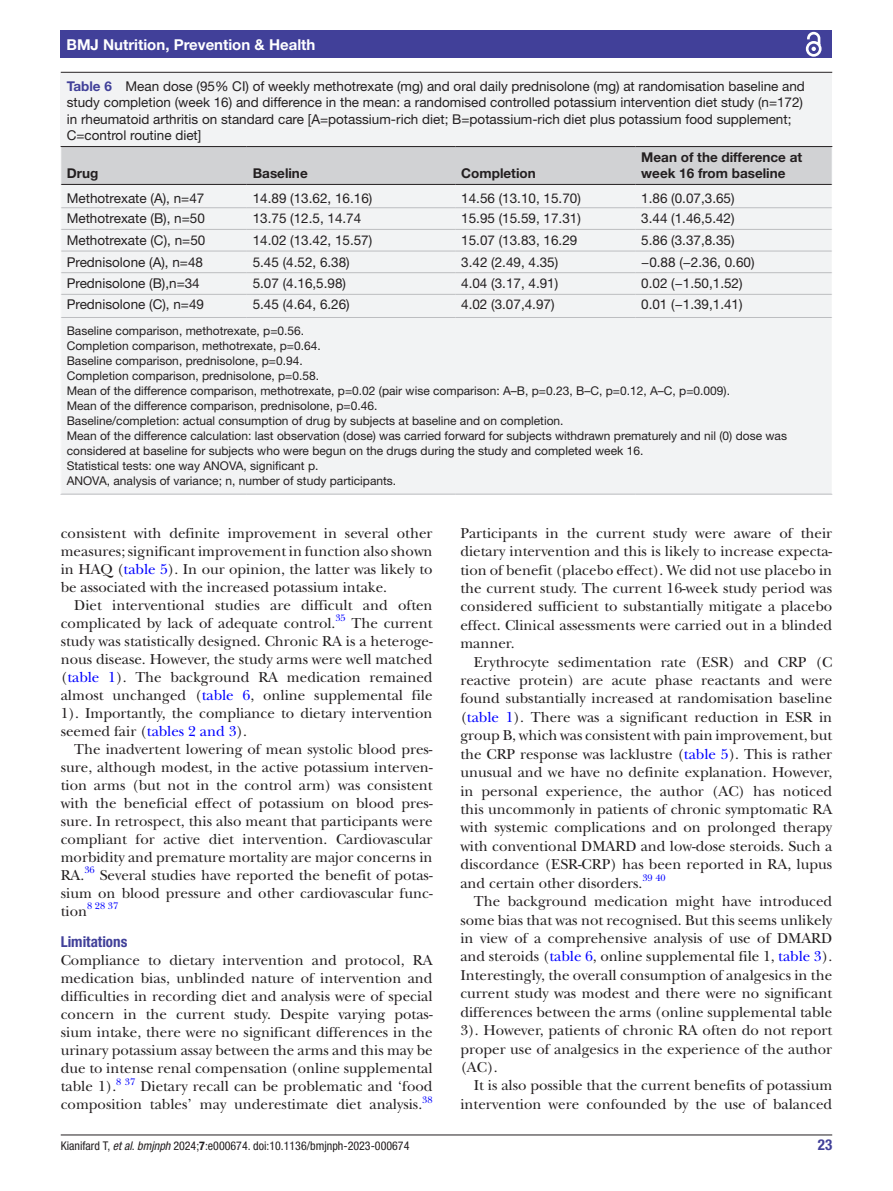
<style>
.page{position:relative;width:893px;height:1191px;background:#fff}
.page>*{position:absolute;margin:0;border:0;box-sizing:border-box;transform-origin:0 0}
.t1{font:15px/18.5px "New Baskerville";color:#231f20;text-align:justify}
.t2{font:700 15px "Helvetica Neue LT Std";color:#fff}
.t3{font:700 condensed 15px "Helvetica Neue LT Std";color:#414099}
.t4{font:13.5px/16.5px "Helvetica Neue LT Std";color:#231f20}
.t5{font:700 13.5px/16.2px "Helvetica Neue LT Std";color:#231f20}
.t6{font:12px/15px "Helvetica Neue LT Std";color:#231f20}
.t7{font:condensed 12px "Helvetica Neue LT Std";color:#231f20}
.t8{font:9.9px "New Baskerville";color:#00f}
.s1{font-weight:700;color:#414099}
.s2{color:#00f}
.s3{font-style:italic}
.s4{font-weight:700}
</style>
<div class="page">
<hr style="left:61px;top:1134px;width:771px;height:1px;background:#231f20">
<div style="left:61px;top:31px;width:771px;height:27px;background:#414099"></div>
<svg style="left:804px;top:30px;width:19px;height:27px"></svg>
<div style="left:61px;top:73px;width:771px;height:421px;background:#f2f3f4"></div>
<hr style="left:61px;top:72px;width:771px;height:1px;background:#231f20">
<hr style="left:61px;top:146px;width:186px;height:1px;background:#231f20">
<hr style="left:247px;top:146px;width:208px;height:1px;background:#231f20">
<hr style="left:455px;top:146px;width:180px;height:1px;background:#231f20">
<hr style="left:635px;top:146px;width:197px;height:1px;background:#231f20">
<hr style="left:247px;top:317px;width:208px;height:1px;background:#bcbdc0">
<hr style="left:455px;top:317px;width:180px;height:1px;background:#bcbdc0">
<hr style="left:61px;top:317px;width:186px;height:1px;background:#bcbdc0">
<hr style="left:635px;top:317px;width:197px;height:1px;background:#bcbdc0">
<hr style="left:61px;top:494px;width:186px;height:1px;background:#bcbdc0">
<hr style="left:247px;top:494px;width:208px;height:1px;background:#bcbdc0">
<hr style="left:455px;top:494px;width:180px;height:1px;background:#bcbdc0">
<hr style="left:635px;top:494px;width:197px;height:1px;background:#bcbdc0">
<svg style="left:60px;top:147px;width:773px;height:148px"></svg>
<p class="t2" style="left:66px;top:35px;width:250px">BMJ Nutrition, Prevention &amp; Health</p>
<p class="t4" style="left:67px;top:77px;width:740px"><span class="s1">Table 6</span> Mean dose (95% CI) of weekly methotrexate (mg) and oral daily prednisolone (mg) at randomisation baseline and study completion (week 16) and difference in the mean: a randomised controlled potassium intervention diet study (n=172) in rheumatoid arthritis on standard care [A=potassium-rich diet; B=potassium-rich diet plus potassium food supplement; C=control routine diet]</p>
<p class="t5" style="left:67px;top:165px;width:33px">Drug</p>
<p class="t5" style="left:253px;top:165px;width:56px">Baseline</p>
<p class="t5" style="left:461px;top:165px;width:76px">Completion</p>
<p class="t5" style="left:641px;top:149px;width:162px">Mean of the difference at week 16 from baseline</p>
<p class="t4" style="left:67px;top:190px;width:139px">Methotrexate (A), n=47</p>
<p class="t4" style="left:253px;top:190px;width:121px">14.89 (13.62, 16.16)</p>
<p class="t4" style="left:461px;top:190px;width:121px">14.56 (13.10, 15.70)</p>
<p class="t4" style="left:641px;top:190px;width:95px">1.86 (0.07,3.65)</p>
<p class="t4" style="left:67px;top:210px;width:140px">Methotrexate (B), n=50</p>
<p class="t4" style="left:253px;top:210px;width:110px">13.75 (12.5, 14.74</p>
<p class="t4" style="left:461px;top:210px;width:121px">15.95 (15.59, 17.31)</p>
<p class="t4" style="left:641px;top:210px;width:95px">3.44 (1.46,5.42)</p>
<p class="t4" style="left:67px;top:232px;width:140px">Methotrexate (C), n=50</p>
<p class="t4" style="left:253px;top:232px;width:121px">14.02 (13.42, 15.57)</p>
<p class="t4" style="left:461px;top:232px;width:118px">15.07 (13.83, 16.29</p>
<p class="t4" style="left:641px;top:232px;width:95px">5.86 (3.37,8.35)</p>
<p class="t4" style="left:67px;top:253px;width:138px">Prednisolone (A), n=48</p>
<p class="t4" style="left:253px;top:253px;width:99px">5.45 (4.52, 6.38)</p>
<p class="t4" style="left:461px;top:253px;width:99px">3.42 (2.49, 4.35)</p>
<p class="t4" style="left:641px;top:253px;width:115px">−0.88 (−2.36, 0.60)</p>
<p class="t4" style="left:67px;top:275px;width:135px">Prednisolone (B),n=34</p>
<p class="t4" style="left:253px;top:275px;width:95px">5.07 (4.16,5.98)</p>
<p class="t4" style="left:461px;top:275px;width:99px">4.04 (3.17, 4.91)</p>
<p class="t4" style="left:641px;top:275px;width:103px">0.02 (−1.50,1.52)</p>
<p class="t4" style="left:67px;top:295px;width:139px">Prednisolone (C), n=49</p>
<p class="t4" style="left:253px;top:295px;width:99px">5.45 (4.64, 6.26)</p>
<p class="t4" style="left:461px;top:295px;width:95px">4.02 (3.07,4.97)</p>
<p class="t4" style="left:641px;top:295px;width:103px">0.01 (−1.39,1.41)</p>
<p class="t6" style="left:67px;top:323px;width:722px">Baseline comparison, methotrexate, p=0.56.<br>Completion comparison, methotrexate, p=0.64.<br>Baseline comparison, prednisolone, p=0.94.<br>Completion comparison, prednisolone, p=0.58.<br>Mean of the difference comparison, methotrexate, p=0.02 (pair wise comparison: A–B, p=0.23, B–C, p=0.12, A–C, p=0.009).<br>Mean of the difference comparison, prednisolone, p=0.46.<br>Baseline/completion: actual consumption of drug by subjects at baseline and on completion.<br>Mean of the difference calculation: last observation (dose) was carried forward for subjects withdrawn prematurely and nil (0) dose was considered at baseline for subjects who were begun on the drugs during the study and completed week 16.<br>Statistical tests: one way ANOVA, significant p.<br>ANOVA, analysis of variance; n, number of study participants.</p>
<p class="t1" style="left:61px;top:524px;width:373px;line-height:18px">consistent with definite improvement in several other measures; significant improvement in function also shown in HAQ (<span class="s2">table 5</span>). In our opinion, the latter was likely to be associated with the increased potassium intake.</p>
<p class="t1" style="left:61px;top:596px;width:373px;line-height:18px;text-indent:14px">Diet interventional studies are difficult and often complicated by lack of adequate control.</p>
<p class="t8" style="left:335px;top:612px;width:12px">35</p>
<p class="t1" style="left:61px;top:614px;width:373px;line-height:18px;text-indent:291px">The current study was statistically designed. Chronic RA is a heteroge&shy;nous disease. However, the study arms were well matched (<span class="s2">table 1</span>). The background RA medication remained almost unchanged (<span class="s2">table 6</span>, online supplemental file 1). Importantly, the compliance to dietary intervention seemed fair (<span class="s2">tables 2 and 3</span>).</p>
<p class="t1" style="left:61px;top:740px;width:373px;line-height:18px;text-indent:14px">The inadvertent lowering of mean systolic blood pres&shy;sure, although modest, in the active potassium interven&shy;tion arms (but not in the control arm) was consistent with the beneficial effect of potassium on blood pres&shy;sure. In retrospect, this also meant that participants were compliant for active diet intervention. Cardiovascular morbidity and premature mortality are major concerns in RA.<sup>36</sup> Several studies have reported the benefit of potas&shy;sium on blood pressure and other cardiovascular func&shy;tion</p>
<p class="t8" style="left:87px;top:900px;width:33px">8 28 37</p>
<p class="t3" style="left:61px;top:933px;width:68px">Limitations</p>
<p class="t1" style="left:61px;top:951px;width:373px;line-height:18px">Compliance to dietary intervention and protocol, RA medication bias, unblinded nature of intervention and difficulties in recording diet and analysis were of special concern in the current study. Despite varying potas&shy;sium intake, there were no significant differences in the urinary potassium assay between the arms and this may be due to intense renal compensation (online supplemental table 1).<sup>8</sup> <sup>37</sup> Dietary recall can be problematic and ‘food composition tables’ may underestimate diet analysis.<sup>38</sup></p>
<p class="t1" style="left:460px;top:523px;width:373px">Participants in the current study were aware of their dietary intervention and this is likely to increase expecta&shy;tion of benefit (placebo effect). We did not use placebo in the current study. The current 16-week study period was considered sufficient to substantially mitigate a placebo effect. Clinical assessments were carried out in a blinded manner.</p>
<p class="t1" style="left:460px;top:652px;width:373px;text-indent:14px">Erythrocyte sedimentation rate (ESR) and CRP (C reactive protein) are acute phase reactants and were found substantially increased at randomisation baseline (<span class="s2">table 1</span>). There was a significant reduction in ESR in group B, which was consistent with pain improvement, but the CRP response was lacklustre (<span class="s2">table 5</span>). This is rather unusual and we have no definite explanation. However, in personal experience, the author (AC) has noticed this uncommonly in patients of chronic symptomatic RA with systemic complications and on prolonged therapy with conventional DMARD and low-dose steroids. Such a discordance (ESR-CRP) has been reported in RA, lupus and certain other disorders.</p>
<p class="t8" style="left:642px;top:872px;width:25px">39 40</p>
<p class="t1" style="left:460px;top:892px;width:373px;text-indent:14px">The background medication might have introduced some bias that was not recognised. But this seems unlikely in view of a comprehensive analysis of use of DMARD and steroids (<span class="s2">table 6</span>, online supplemental file 1, <span class="s2">table 3</span>).<br>Interestingly, the overall consumption of analgesics in the current study was modest and there were no significant differences between the arms (online supplemental table 3). However, patients of chronic RA often do not report proper use of analgesics in the experience of the author (AC).</p>
<p class="t1" style="left:460px;top:1076px;width:373px;text-align:right">It is also possible that the current benefits of potassium intervention were confounded by the use of balanced</p>
<p class="t7" style="left:61px;top:1138px;width:350px">Kianifard T, <span class="s3">et al</span>. <span class="s3">bmjnph</span> 2024;<span class="s4">7</span>:e000674. doi:10.1136/bmjnph-2023-000674</p>
<p class="t3" style="left:818px;top:1135px;width:16px">23</p>
</div>
